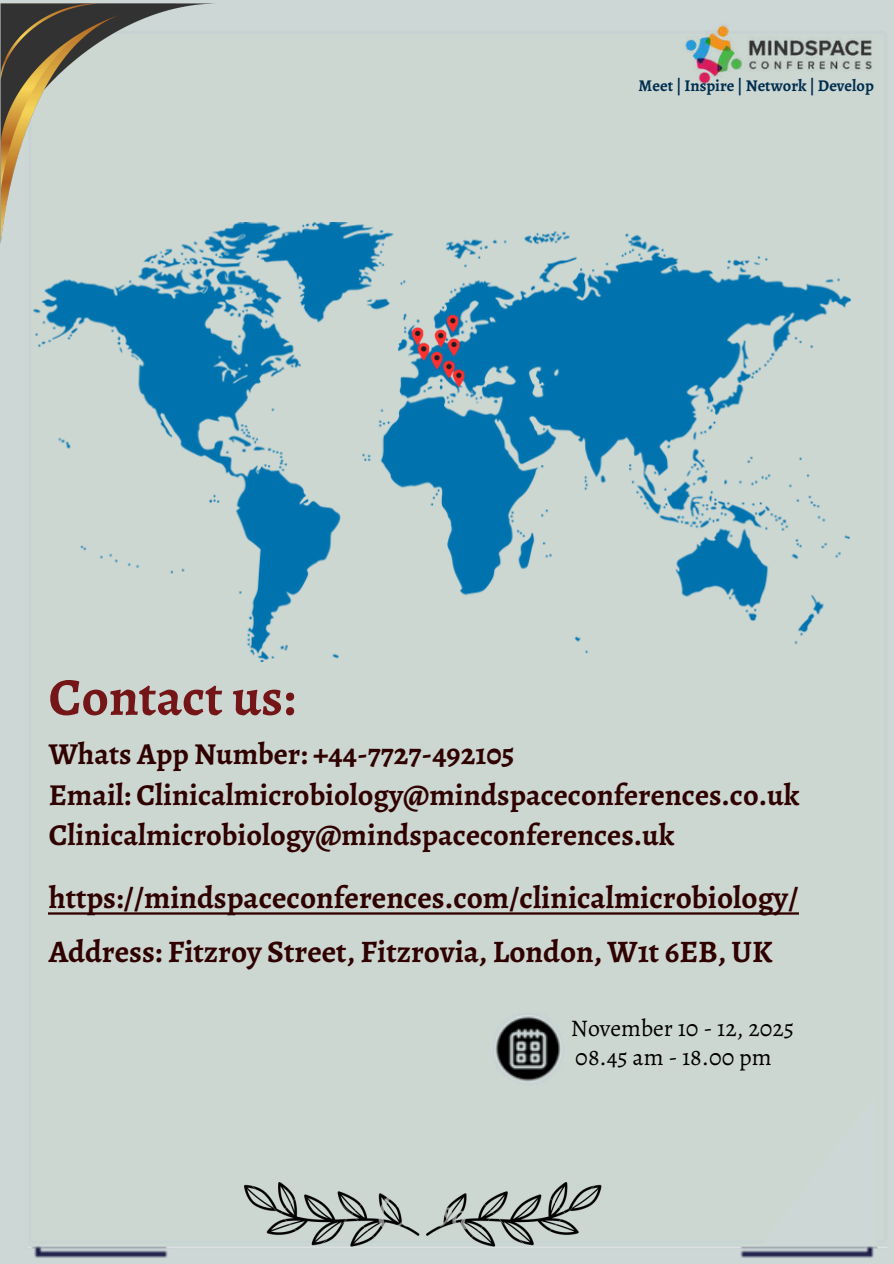
<style>
.page{position:relative;width:894px;height:1264px;background:#fff}
.page>*{position:absolute;margin:0;border:0;box-sizing:border-box;transform-origin:0 0}
.t1{font:700 53.25px "Alegreya";color:#741617}
.t2{font:700 31.35px/54px "Alegreya";color:#300101}
.t3{font:700 30.45px/40.5px "Alegreya";color:#300101}
.t4{font:23.85px "Alegreya";color:#000}
.t5{font:700 16.5px "Alegreya";color:#002e4f}
</style>
<div class="page">
<div style="left:0;top:0;width:893px;height:1263px;background:#cdd7d6"></div>
<img style="left:28px;top:298px;width:859px;height:960px">
<img style="left:685px;top:25px;width:187px;height:59px">
<img style="left:34px;top:222px;width:816px;height:439px">
<svg style="left:760px;top:1094px;width:115px;height:151px"></svg>
<img style="left:405px;top:307px;width:66px;height:87px">
<img style="left:0;top:3px;width:225px;height:249px">
<img style="left:49px;top:912px;width:749px;height:2px">
<img style="left:245px;top:1182px;width:356px;height:64px">
<p class="t5" style="left:638px;top:74px;width:237px">Meet | Inspire | Network | Develop</p>
<p class="t1" style="left:49px;top:660px;width:248px">Contact us:</p>
<p class="t3" style="left:49px;top:733px;width:752px">Whats App Number: +44-7727-492105<br>Email: Clinicalmicrobiology@mindspaceconferences.co.uk<br>Clinicalmicrobiology@mindspaceconferences.uk</p>
<p class="t2" style="left:49px;top:870px;width:751px">https://mindspaceconferences.com/clinicalmicrobiology/<br>Address: Fitzroy Street, Fitzrovia, London, W1t 6EB, UK</p>
<p class="t4" style="left:570px;top:1011px;width:224px">November 10 - 12, 2025</p>
<p class="t4" style="left:575px;top:1040px;width:198px">08.45 am - 18.00 pm</p>
</div>
